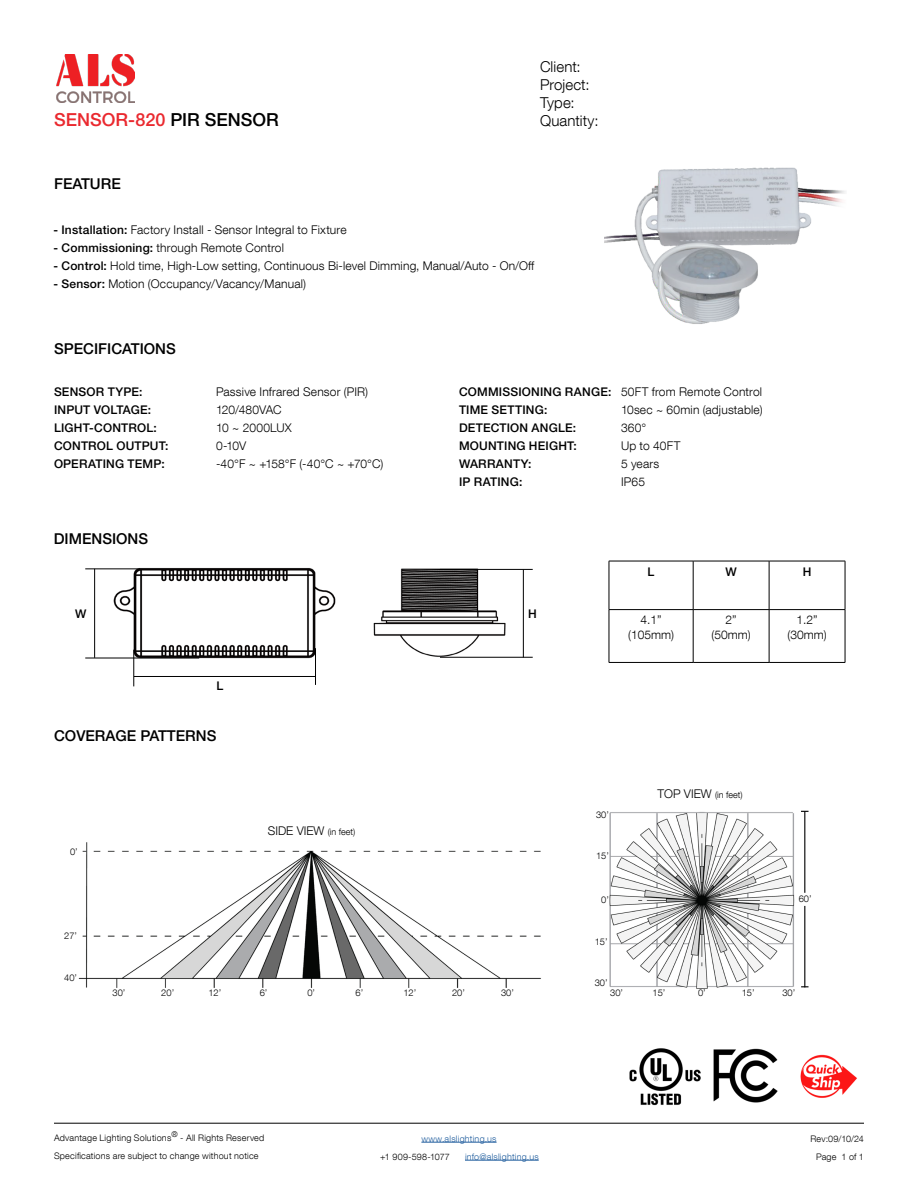
<style>
.page{position:relative;width:918px;height:1188px;background:#fff}
.page>*{position:absolute;margin:0;border:0;box-sizing:border-box;transform-origin:0 0}
.t1{font:500 18px "Helvetica Neue LT Pro";color:#ea292f}
.t2{font:500 15px "Helvetica Neue LT Pro";color:#000}
.t3{font:300 15px/18px "Helvetica Neue LT Com";letter-spacing:.01em;color:#000}
.t4{font:300 12px/14.4px "Helvetica Neue LT Com";letter-spacing:.015em;color:#000;text-align:center}
.t5{font:500 12px "Helvetica Neue LT Pro";letter-spacing:.015em;color:#000}
.t6{font:300 12px "Helvetica Neue LT Com";letter-spacing:-.005em;color:#000}
.t7{font:300 9.3px "Helvetica Neue LT Com";color:#000}
.t8{font:300 9px/18px "Helvetica Neue LT Com";letter-spacing:.025em;color:#000;text-align:right}
.t9{font:300 9px "Helvetica Neue LT Com";letter-spacing:.025em;color:#215e9e}
.t10{font:300 7.8px "Helvetica Neue LT Com";color:#000}
.s1{color:#000}
.s2{font-family:"Helvetica Neue LT Pro";font-weight:500}
.s3{font-size:9px}
.s4{font-size:12px}
</style>
<div class="page">
<hr style="left:421px;top:1142px;width:76px;height:1px;background:#215e9e">
<hr style="left:465px;top:1160px;width:74px;height:1px;background:#215e9e">
<hr style="left:54px;top:1123px;width:810px;height:1px;background:#000">
<img style="left:56px;top:54px;width:79px;height:49px">
<img style="left:630px;top:1048px;width:70px;height:58px">
<img style="left:800px;top:1054px;width:57px;height:44px">
<img style="left:713px;top:1048px;width:65px;height:55px">
<img style="left:609px;top:810px;width:200px;height:179px">
<img style="left:78px;top:842px;width:463px;height:146px">
<img style="left:605px;top:167px;width:241px;height:157px">
<hr style="left:804px;top:811px;width:1px;height:82px;background:#000">
<hr style="left:804px;top:906px;width:1px;height:81px;background:#000">
<img style="left:373px;top:568px;width:145px;height:89px">
<img style="left:108px;top:568px;width:228px;height:105px">
<hr style="left:94px;top:569px;width:1px;height:89px;background:#000">
<hr style="left:85px;top:658px;width:114px;height:1px;background:#000">
<hr style="left:85px;top:569px;width:55px;height:1px;background:#000">
<hr style="left:134px;top:650px;width:1px;height:36px;background:#000">
<hr style="left:134px;top:676px;width:181px;height:1px;background:#000">
<hr style="left:315px;top:648px;width:1px;height:37px;background:#000">
<hr style="left:523px;top:570px;width:1px;height:87px;background:#000">
<hr style="left:440px;top:657px;width:93px;height:1px;background:#000">
<hr style="left:440px;top:569px;width:93px;height:1px;background:#000">
<hr style="left:609px;top:561px;width:84px;height:1px;background:#000">
<hr style="left:609px;top:561px;width:1px;height:48px;background:#000">
<hr style="left:693px;top:561px;width:76px;height:1px;background:#000">
<hr style="left:693px;top:561px;width:1px;height:48px;background:#000">
<hr style="left:769px;top:561px;width:76px;height:1px;background:#000">
<hr style="left:769px;top:561px;width:1px;height:48px;background:#000">
<hr style="left:845px;top:561px;width:1px;height:48px;background:#000">
<hr style="left:609px;top:609px;width:84px;height:1px;background:#000">
<hr style="left:609px;top:610px;width:1px;height:52px;background:#000">
<hr style="left:693px;top:609px;width:76px;height:1px;background:#000">
<hr style="left:693px;top:610px;width:1px;height:52px;background:#000">
<hr style="left:769px;top:609px;width:76px;height:1px;background:#000">
<hr style="left:769px;top:610px;width:1px;height:52px;background:#000">
<hr style="left:845px;top:610px;width:1px;height:52px;background:#000">
<hr style="left:609px;top:662px;width:84px;height:1px;background:#000">
<hr style="left:693px;top:662px;width:76px;height:1px;background:#000">
<hr style="left:769px;top:662px;width:76px;height:1px;background:#000">
<h1 class="t1" style="left:54px;top:109px;width:226px">SENSOR-820 <span class="s1">PIR SENSOR</span></h1>
<p class="t3" style="left:540px;top:57px;width:60px">Client:<br>Project:<br>Type:<br>Quantity:</p>
<p class="t2" style="left:54px;top:175px;width:68px">FEATURE</p>
<p class="t4" style="left:53px;top:222px;width:295px"><span class="s2">- Installation:</span> Factory Install - Sensor Integral to Fixture</p>
<p class="t4" style="left:53px;top:240px;width:232px"><span class="s2">- Commissioning:</span> through Remote Control</p>
<p class="t4" style="left:53px;top:258px;width:482px"><span class="s2">- Control:</span> Hold time, High-Low setting, Continuous Bi-level Dimming, Manual/Auto - On/Off</p>
<p class="t4" style="left:53px;top:276px;width:254px"><span class="s2">- Sensor:</span> Motion (Occupancy/Vacancy/Manual)</p>
<p class="t2" style="left:54px;top:340px;width:123px">SPECIFICATIONS</p>
<p class="t5" style="left:54px;top:385px;width:90px">SENSOR TYPE:</p>
<p class="t4" style="left:216px;top:384px;width:154px">Passive Infrared Sensor (PIR)</p>
<p class="t5" style="left:54px;top:403px;width:99px">INPUT VOLTAGE:</p>
<p class="t6" style="left:216px;top:402px;width:67px">120/480VAC</p>
<p class="t5" style="left:54px;top:421px;width:104px">LIGHT-CONTROL:</p>
<p class="t4" style="left:216px;top:420px;width:77px">10 ~ 2000LUX</p>
<p class="t5" style="left:54px;top:439px;width:116px">CONTROL OUTPUT:</p>
<p class="t4" style="left:216px;top:438px;width:32px">0-10V</p>
<p class="t5" style="left:54px;top:457px;width:112px">OPERATING TEMP:</p>
<p class="t4" style="left:216px;top:456px;width:169px">-40°F ~ +158°F (-40°C ~ +70°C)</p>
<p class="t2" style="left:54px;top:530px;width:96px">DIMENSIONS</p>
<p class="t5" style="left:75px;top:606px;width:13px">W</p>
<p class="t5" style="left:217px;top:679px;width:8px">L</p>
<p class="t2" style="left:54px;top:727px;width:164px">COVERAGE PATTERNS</p>
<p class="t7" style="left:70px;top:846px;width:9px">0’</p>
<p class="t7" style="left:64px;top:930px;width:14px">27’</p>
<p class="t7" style="left:64px;top:972px;width:14px">40’</p>
<p class="t4" style="left:268px;top:823px;width:89px">SIDE VIEW <span class="s3">(in feet)</span></p>
<p class="t4" style="left:459px;top:384px;width:305px"><span class="s2">COMMISSIONING RANGE:</span> 50FT from Remote Control</p>
<p class="t5" style="left:459px;top:403px;width:90px">TIME SETTING:</p>
<p class="t4" style="left:621px;top:402px;width:143px">10sec ~ 60min (adjustable)</p>
<p class="t5" style="left:459px;top:421px;width:119px">DETECTION ANGLE:</p>
<p class="t4" style="left:621px;top:420px;width:27px">360°</p>
<p class="t5" style="left:459px;top:439px;width:119px">MOUNTING HEIGHT:</p>
<p class="t4" style="left:621px;top:438px;width:61px">Up to 40FT</p>
<p class="t5" style="left:459px;top:457px;width:74px">WARRANTY:</p>
<p class="t4" style="left:621px;top:456px;width:40px">5 years</p>
<p class="t5" style="left:459px;top:475px;width:65px">IP RATING:</p>
<p class="t4" style="left:621px;top:474px;width:26px">IP65</p>
<p class="t5" style="left:528px;top:606px;width:10px">H</p>
<p class="t5" style="left:648px;top:564px;width:8px">L</p>
<p class="t5" style="left:725px;top:564px;width:13px">W</p>
<p class="t5" style="left:803px;top:564px;width:10px">H</p>
<p class="t4" style="left:628px;top:612px;width:47px">4.1” (105mm)</p>
<p class="t4" style="left:712px;top:612px;width:41px">2” (50mm)</p>
<p class="t4" style="left:788px;top:612px;width:41px">1.2” (30mm)</p>
<p class="t7" style="left:596px;top:809px;width:14px">30’</p>
<p class="t7" style="left:596px;top:850px;width:14px">15’</p>
<p class="t7" style="left:601px;top:894px;width:9px">0’</p>
<p class="t7" style="left:595px;top:936px;width:14px">15’</p>
<p class="t7" style="left:595px;top:977px;width:14px">30’</p>
<p class="t8" style="left:657px;top:785px;width:87px"><span class="s4">TOP VIEW</span> (in feet)</p>
<p class="t7" style="left:799px;top:893px;width:14px">60’</p>
<p class="t7" style="left:113px;top:987px;width:14px">30’</p>
<p class="t7" style="left:161px;top:987px;width:14px">20’</p>
<p class="t7" style="left:208px;top:987px;width:14px">12’</p>
<p class="t7" style="left:260px;top:987px;width:9px">6’</p>
<p class="t7" style="left:307px;top:987px;width:9px">0’</p>
<p class="t7" style="left:356px;top:987px;width:9px">6’</p>
<p class="t7" style="left:403px;top:987px;width:14px">12’</p>
<p class="t7" style="left:452px;top:987px;width:14px">20’</p>
<p class="t7" style="left:501px;top:987px;width:14px">30’</p>
<p class="t7" style="left:610px;top:987px;width:14px">30’</p>
<p class="t7" style="left:653px;top:987px;width:14px">15’</p>
<p class="t7" style="left:698px;top:987px;width:9px">0’</p>
<p class="t7" style="left:742px;top:987px;width:14px">15’</p>
<p class="t7" style="left:782px;top:987px;width:14px">30’</p>
<p class="t10" style="left:172px;top:1129px;width:8px">®</p>
<p class="t8" style="left:54px;top:1129px;width:212px;text-align:left;text-indent:126px">- All Rights Reserved<br>Specifications are subject to change without notice</p>
<p class="t8" style="left:54px;top:1129px;width:119px">Advantage Lighting Solutions</p>
<p class="t9" style="left:421px;top:1133px;width:77px">www.alslighting.us</p>
<p class="t8" style="left:380px;top:1147px;width:71px">+1 909-598-1077</p>
<p class="t9" style="left:465px;top:1151px;width:75px">info@alslighting.us</p>
<p class="t8" style="left:810px;top:1129px;width:55px">Rev:09/10/24<br>Page 1 of 1</p>
</div>
